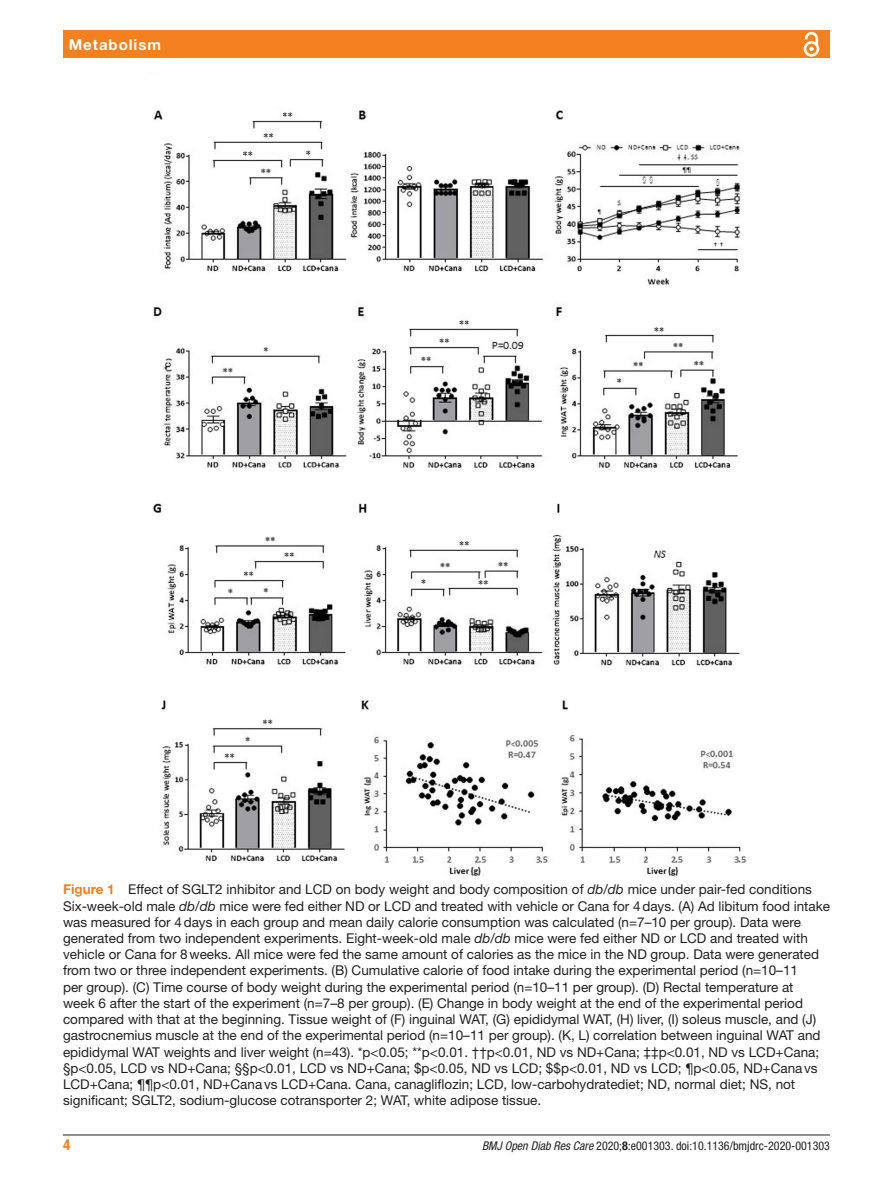
<style>
.page{position:relative;width:893px;height:1191px;background:#fff}
.page>*{position:absolute;margin:0;border:0;box-sizing:border-box;transform-origin:0 0}
.t1{font:700 15px "Helvetica Neue LT Std";letter-spacing:.065em;color:#fff}
.t2{font:700 condensed 15px "Helvetica Neue LT Std";color:#f58020}
.t3{font:13.5px/16.2px "Helvetica Neue LT Std";color:#231f20}
.t4{font:condensed 12px "Helvetica Neue LT Std";color:#231f20}
.s1{font-weight:700;color:#f58020}
.s2{font-style:italic}
.s3{font-weight:700}
</style>
<div class="page">
<hr style="left:63px;top:1134px;width:767px;height:1px;background:#231f20">
<div style="left:63px;top:31px;width:767px;height:27px;background:#f58020"></div>
<svg style="left:803px;top:31px;width:17px;height:26px"></svg>
<img style="left:153px;top:110px;width:594px;height:766px">
<p class="t1" style="left:69px;top:35px;width:94px">Metabolism</p>
<p class="t3" style="left:63px;top:881px;width:768px"><span class="s1">Figure 1</span> Effect of SGLT2 inhibitor and LCD on body weight and body composition of <span class="s2">db/db</span> mice under pair-fed conditions Six-week-old male <span class="s2">db/db</span> mice were fed either ND or LCD and treated with vehicle or Cana for 4days. (A) Ad libitum food intake was measured for 4days in each group and mean daily calorie consumption was calculated (n=7–10 per group). Data were generated from two independent experiments. Eight-week-old male <span class="s2">db/db</span> mice were fed either ND or LCD and treated with vehicle or Cana for 8weeks. All mice were fed the same amount of calories as the mice in the ND group. Data were generated from two or three independent experiments. (B) Cumulative calorie of food intake during the experimental period (n=10–11<br>per group). (C) Time course of body weight during the experimental period (n=10–11 per group). (D) Rectal temperature at<br>week 6 after the start of the experiment (n=7–8 per group). (E) Change in body weight at the end of the experimental period compared with that at the beginning. Tissue weight of (F) inguinal WAT, (G) epididymal WAT, (H) liver, (I) soleus muscle, and (J) gastrocnemius muscle at the end of the experimental period (n=10–11 per group). (K, L) correlation between inguinal WAT and epididymal WAT weights and liver weight (n=43). *p&lt;0.05; **p&lt;0.01. ††p&lt;0.01, ND vs ND+Cana; ‡‡p&lt;0.01, ND vs LCD+Cana; §p&lt;0.05, LCD vs ND+Cana; §§p&lt;0.01, LCD vs ND+Cana; $p&lt;0.05, ND vs LCD; $$p&lt;0.01, ND vs LCD; ¶p&lt;0.05, ND+Canavs LCD+Cana; ¶¶p&lt;0.01, ND+Canavs LCD+Cana. Cana, canagliflozin; LCD, low-carbohydratediet; ND, normal diet; NS, not significant; SGLT2, sodium-glucose cotransporter 2; WAT, white adipose tissue.</p>
<p class="t2" style="left:63px;top:1135px;width:9px">4</p>
<p class="t4" style="left:482px;top:1138px;width:349px"><span class="s2">BMJ Open Diab Res Care</span> 2020;<span class="s3">8</span>:e001303. doi:10.1136/bmjdrc-2020-001303</p>
</div>
